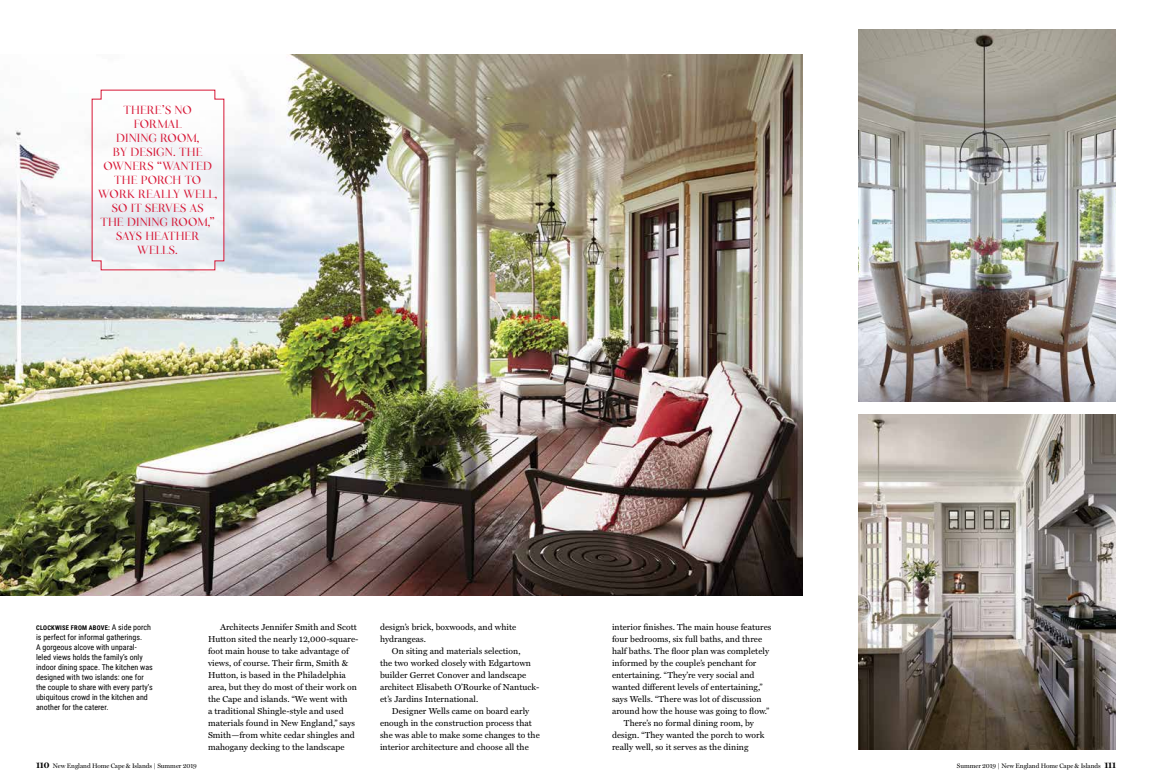
<style>
.page{position:relative;width:1152px;height:783px;background:#fff}
.page>*{position:absolute;margin:0;border:0;box-sizing:border-box;transform-origin:0 0}
.t1{font:11.3px/14px "Salinas";letter-spacing:.01em;color:#d71635;text-align:center}
.t2{font:8.7px/12px "Miller Text";letter-spacing:.005em;color:#000}
.t3{font:8px/10px "Roboto Condensed";color:#000}
.t4{font:6.5px "Miller Display";color:#000}
.t5{font:700 6.5px "Roboto Condensed";letter-spacing:.035em;color:#000}
.s1{font-weight:400;font-size:8px}
.s2{font-weight:700;font-size:9px}
</style>
<div class="page">
<img style="left:858px;top:30px;width:258px;height:372px">
<img style="left:858px;top:414px;width:258px;height:336px">
<img style="left:0;top:54px;width:803px;height:541px">
<svg style="left:92px;top:90px;width:132px;height:180px"></svg>
<p class="t1" style="left:98px;top:103px;width:121px">THERE’S NO<br>FORMAL<br>DINING ROOM,<br>BY DESIGN. THE<br>OWNERS “WANTED<br>THE PORCH TO<br>WORK REALLY WELL,<br>SO IT SERVES AS<br>THE DINING ROOM,”<br>SAYS HEATHER<br>WELLS.</p>
<p class="t5" style="left:36px;top:623px;width:116px">CLOCKWISE FROM ABOVE: <span class="s1">A side porch</span></p>
<p class="t3" style="left:36px;top:632px;width:118px">is perfect for informal gatherings.<br>A gorgeous alcove with unparal&shy;leled views holds the family’s only indoor dining space. The kitchen was designed with two islands: one for the couple to share with every party’s ubiquitous crowd in the kitchen and another for the caterer.</p>
<p class="t2" style="left:208px;top:621px;width:152px;text-indent:12px">Architects Jennifer Smith and Scott Hutton sited the nearly 12,000-square&shy;foot main house to take advantage of views, of course. Their firm, Smith &amp; Hutton, is based in the Philadelphia area, but they do most of their work on the Cape and islands. “We went with<br>a traditional Shingle-style and used materials found in New England,” says Smith—from white cedar shingles and mahogany decking to the landscape</p>
<p class="t2" style="left:380px;top:621px;width:138px">design’s brick, boxwoods, and white hydrangeas.</p>
<p class="t2" style="left:380px;top:645px;width:161px;text-indent:12px">On siting and materials selection,<br>the two worked closely with Edgartown builder Gerret Conover and landscape architect Elisabeth O’Rourke of Nantuck&shy;et’s Jardins International.</p>
<p class="t2" style="left:380px;top:705px;width:161px;text-indent:12px">Designer Wells came on board early enough in the construction process that she was able to make some changes to the interior architecture and choose all the</p>
<p class="t2" style="left:612px;top:621px;width:161px">interior finishes. The main house features</p>
<p class="t2" style="left:612px;top:633px;width:152px">four bedrooms, six full baths, and three</p>
<p class="t2" style="left:612px;top:645px;width:159px">half baths. The floor plan was completely</p>
<p class="t2" style="left:612px;top:657px;width:146px">informed by the couple’s penchant for</p>
<p class="t2" style="left:612px;top:669px;width:144px">entertaining. “They’re very social and</p>
<p class="t2" style="left:612px;top:681px;width:152px">wanted different levels of entertaining,”</p>
<p class="t2" style="left:612px;top:693px;width:151px">says Wells. “There was lot of discussion</p>
<p class="t2" style="left:612px;top:705px;width:159px">around how the house was going to flow.”</p>
<p class="t2" style="left:624px;top:717px;width:132px">There’s no formal dining room, by</p>
<p class="t2" style="left:612px;top:729px;width:154px">design. “They wanted the porch to work</p>
<p class="t2" style="left:612px;top:741px;width:138px">really well, so it serves as the dining</p>
<p class="t4" style="left:36px;top:762px;width:162px"><span class="s2">110</span> New England Home Cape &amp; Islands | Summer 2019</p>
<p class="t4" style="left:957px;top:762px;width:161px">Summer 2019 | New England Home Cape &amp; Islands <span class="s2">111</span></p>
</div>
